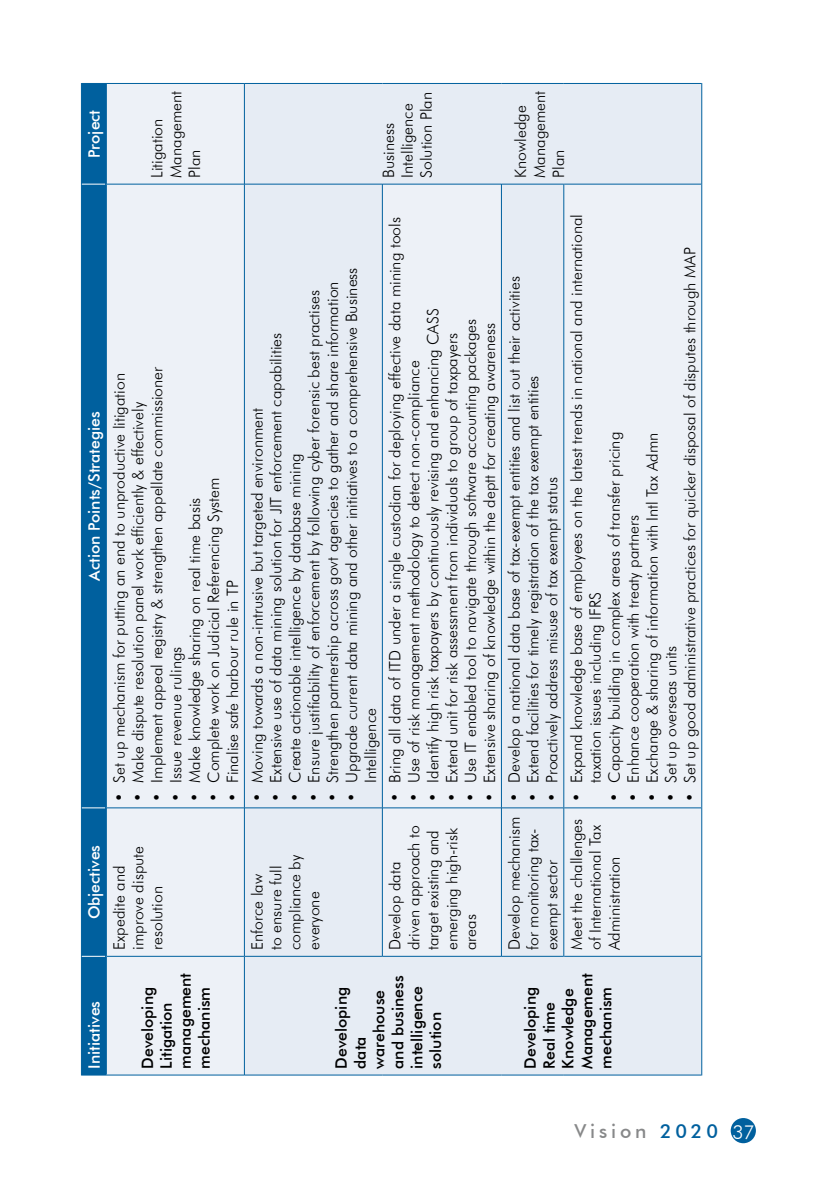
<style>
.page{position:relative;width:819px;height:1197px;background:#fff}
.page>*{position:absolute;margin:0;border:0;box-sizing:border-box;transform-origin:0 0}
.t1{font:500 19.25px "Futura BT";letter-spacing:.2em;color:#878889}
.t2{font:300 15.75px/18.9px "Futura BT";color:#000}
.t3{font:500 15.75px/18.9px "Futura BT";color:#000}
.t4{font:500 15.75px "Futura BT";color:#fff}
.s1{color:#00609e}
.s2{font-weight:300;color:#fff}
</style>
<div class="page">
<div style="left:731px;top:1118px;width:25px;height:25px;background:#00609e;border-radius:50%"></div>
<div style="left:107px;top:84px;width:137px;height:991px;background:#edf1f7"></div>
<div style="left:245px;top:84px;width:456px;height:991px;background:#e6ecf4"></div>
<hr style="left:105px;top:956px;width:2px;height:119px;background:#00609e">
<hr style="left:105px;top:808px;width:2px;height:148px;background:#00609e">
<hr style="left:105px;top:184px;width:2px;height:624px;background:#00609e">
<hr style="left:105px;top:84px;width:2px;height:100px;background:#00609e">
<hr style="left:106px;top:1075px;width:138px;height:1px;background:#00609e">
<hr style="left:107px;top:956px;width:137px;height:1px;background:#00609e">
<hr style="left:107px;top:807px;width:137px;height:1px;background:#00609e">
<hr style="left:107px;top:184px;width:137px;height:1px;background:#00609e">
<hr style="left:106px;top:83px;width:138px;height:1px;background:#00609e">
<hr style="left:244px;top:956px;width:1px;height:119px;background:#00609e">
<hr style="left:245px;top:1075px;width:137px;height:1px;background:#00609e">
<hr style="left:382px;top:1075px;width:119px;height:1px;background:#00609e">
<hr style="left:501px;top:1075px;width:63px;height:1px;background:#00609e">
<hr style="left:564px;top:1075px;width:137px;height:1px;background:#00609e">
<hr style="left:244px;top:808px;width:1px;height:148px;background:#00609e">
<hr style="left:245px;top:956px;width:137px;height:1px;background:#00609e">
<hr style="left:244px;top:184px;width:1px;height:624px;background:#00609e">
<hr style="left:245px;top:807px;width:137px;height:1px;background:#00609e">
<hr style="left:244px;top:83px;width:1px;height:101px;background:#00609e">
<hr style="left:245px;top:184px;width:137px;height:1px;background:#00609e">
<hr style="left:245px;top:83px;width:137px;height:1px;background:#00609e">
<hr style="left:382px;top:83px;width:119px;height:1px;background:#00609e">
<hr style="left:501px;top:83px;width:63px;height:1px;background:#00609e">
<hr style="left:564px;top:83px;width:137px;height:1px;background:#00609e">
<hr style="left:382px;top:808px;width:1px;height:149px;background:#00609e">
<hr style="left:383px;top:956px;width:118px;height:1px;background:#00609e">
<hr style="left:382px;top:184px;width:1px;height:624px;background:#00609e">
<hr style="left:383px;top:807px;width:118px;height:1px;background:#00609e">
<hr style="left:383px;top:184px;width:118px;height:1px;background:#00609e">
<hr style="left:501px;top:808px;width:1px;height:149px;background:#00609e">
<hr style="left:502px;top:956px;width:61px;height:1px;background:#00609e">
<hr style="left:501px;top:184px;width:1px;height:624px;background:#00609e">
<hr style="left:502px;top:807px;width:61px;height:1px;background:#00609e">
<hr style="left:502px;top:184px;width:61px;height:1px;background:#00609e">
<hr style="left:563px;top:808px;width:1px;height:149px;background:#00609e">
<hr style="left:564px;top:956px;width:137px;height:1px;background:#00609e">
<hr style="left:563px;top:184px;width:1px;height:624px;background:#00609e">
<hr style="left:564px;top:807px;width:137px;height:1px;background:#00609e">
<hr style="left:564px;top:184px;width:137px;height:1px;background:#00609e">
<hr style="left:701px;top:956px;width:1px;height:119px;background:#00609e">
<hr style="left:701px;top:808px;width:1px;height:148px;background:#00609e">
<hr style="left:701px;top:184px;width:1px;height:624px;background:#00609e">
<hr style="left:701px;top:83px;width:1px;height:101px;background:#00609e">
<div style="left:81px;top:83px;width:25px;height:993px;background:#00609e"></div>
<p class="t4" style="left:85px;top:158px;width:49px;rotate:-90deg">Project</p>
<p class="t2" style="left:147px;top:178px;width:89px;rotate:-90deg">Litigation<br>Management<br>Plan</p>
<p class="t2" style="left:379px;top:178px;width:87px;rotate:-90deg">Business<br>Intelligence<br>Solution Plan</p>
<p class="t2" style="left:511px;top:178px;width:89px;rotate:-90deg">Knowledge<br>Management<br>Plan</p>
<p class="t4" style="left:85px;top:581px;width:171px;rotate:-90deg">Action Points/Strategies</p>
<p class="t2" style="left:147px;top:802px;width:437px;rotate:-90deg">• Implement appeal registry &amp; strengthen appellate commissioner</p>
<p class="t2" style="left:110px;top:802px;width:430px;rotate:-90deg">• Set up mechanism for putting an end to unproductive litigation</p>
<p class="t2" style="left:128px;top:802px;width:401px;rotate:-90deg">• Make dispute resolution panel work efficiently &amp; effectively</p>
<p class="t2" style="left:204px;top:802px;width:325px;rotate:-90deg">• Complete work on Judicial Referencing System</p>
<p class="t2" style="left:185px;top:802px;width:306px;rotate:-90deg">• Make knowledge sharing on real time basis</p>
<p class="t2" style="left:223px;top:802px;width:223px;rotate:-90deg">• Finalise safe harbour rule in TP</p>
<p class="t2" style="left:166px;top:802px;width:156px;rotate:-90deg">• Issue revenue rulings</p>
<p class="t4" style="left:85px;top:919px;width:76px;rotate:-90deg">Objectives</p>
<p class="t2" style="left:110px;top:950px;width:106px;rotate:-90deg">Expedite and improve dispute resolution</p>
<p class="t4" style="left:85px;top:1069px;width:69px;rotate:-90deg">Initiatives</p>
<p class="t3" style="left:138px;top:1069px;width:97px;rotate:-90deg">Developing<br>Litigation management mechanism</p>
<p class="t2" style="left:342px;top:783px;width:517px;text-indent:-19px;rotate:-90deg">• Upgrade current data mining and other initiatives to a comprehensive Business<br>Intelligence</p>
<p class="t2" style="left:304px;top:802px;width:513px;rotate:-90deg">• Ensure justifiability of enforcement by following cyber forensic best practises</p>
<p class="t2" style="left:323px;top:802px;width:522px;rotate:-90deg">• Strengthen partnership across govt agencies to gather and share information</p>
<p class="t2" style="left:266px;top:802px;width:470px;rotate:-90deg">• Extensive use of data mining solution for JIT enforcement capabilities</p>
<p class="t2" style="left:247px;top:802px;width:395px;rotate:-90deg">• Moving towards a non-intrusive but targeted environment</p>
<p class="t2" style="left:285px;top:802px;width:350px;rotate:-90deg">• Create actionable intelligence by database mining</p>
<p class="t2" style="left:385px;top:802px;width:586px;rotate:-90deg">• Bring all data of ITD under a single custodian for deploying effective data mining tools</p>
<p class="t2" style="left:423px;top:802px;width:494px;rotate:-90deg">• Identify high risk taxpayers by continuously revising and enhancing CASS</p>
<p class="t2" style="left:461px;top:802px;width:484px;rotate:-90deg">• Use IT enabled tool to navigate through software accounting packages</p>
<p class="t2" style="left:480px;top:802px;width:480px;rotate:-90deg">• Extensive sharing of knowledge within the deptt for creating awareness</p>
<p class="t2" style="left:442px;top:802px;width:470px;rotate:-90deg">• Extend unit for risk assessment from individuals to group of taxpayers</p>
<p class="t2" style="left:404px;top:802px;width:442px;rotate:-90deg">• Use of risk management methodology to detect non-compliance</p>
<p class="t2" style="left:247px;top:950px;width:97px;rotate:-90deg">Enforce law<br>to ensure full compliance by everyone</p>
<p class="t2" style="left:385px;top:950px;width:126px;rotate:-90deg">Develop data driven approach to target existing and emerging high-risk areas</p>
<p class="t2" style="left:505px;top:802px;width:527px;rotate:-90deg">• Develop a national data base of tax-exempt entities and list out their activities</p>
<p class="t2" style="left:523px;top:802px;width:428px;rotate:-90deg">• Extend facilities for timely registration of the tax exempt entities</p>
<p class="t2" style="left:542px;top:802px;width:326px;rotate:-90deg">• Proactively address misuse of tax exempt status</p>
<p class="t2" style="left:505px;top:950px;width:135px;rotate:-90deg">Develop mechanism for monitoring tax&shy;exempt sector</p>
<p class="t2" style="left:567px;top:783px;width:570px;text-indent:-19px;rotate:-90deg">• Expand knowledge base of employees on the latest trends in national and international taxation issues including IFRS</p>
<p class="t2" style="left:680px;top:802px;width:555px;rotate:-90deg">• Set up good administrative practices for quicker disposal of disputes through MAP</p>
<p class="t2" style="left:605px;top:802px;width:371px;rotate:-90deg">• Capacity building in complex areas of transfer pricing</p>
<p class="t2" style="left:642px;top:802px;width:370px;rotate:-90deg">• Exchange &amp; sharing of information with Intl Tax Admn</p>
<p class="t2" style="left:624px;top:802px;width:288px;rotate:-90deg">• Enhance cooperation with treaty partners</p>
<p class="t2" style="left:661px;top:802px;width:157px;rotate:-90deg">• Set up overseas units</p>
<p class="t2" style="left:567px;top:950px;width:133px;rotate:-90deg">Meet the challenges of International Tax<br>Administration</p>
<p class="t3" style="left:332px;top:1069px;width:95px;rotate:-90deg">Developing data warehouse and business intelligence solution</p>
<p class="t3" style="left:521px;top:1069px;width:97px;rotate:-90deg">Developing<br>Real time<br>Knowledge<br>Management mechanism</p>
<p class="t1" style="left:574px;top:1119px;width:182px">Vision <span class="s1">2020</span> <span class="s2">37</span></p>
</div>
